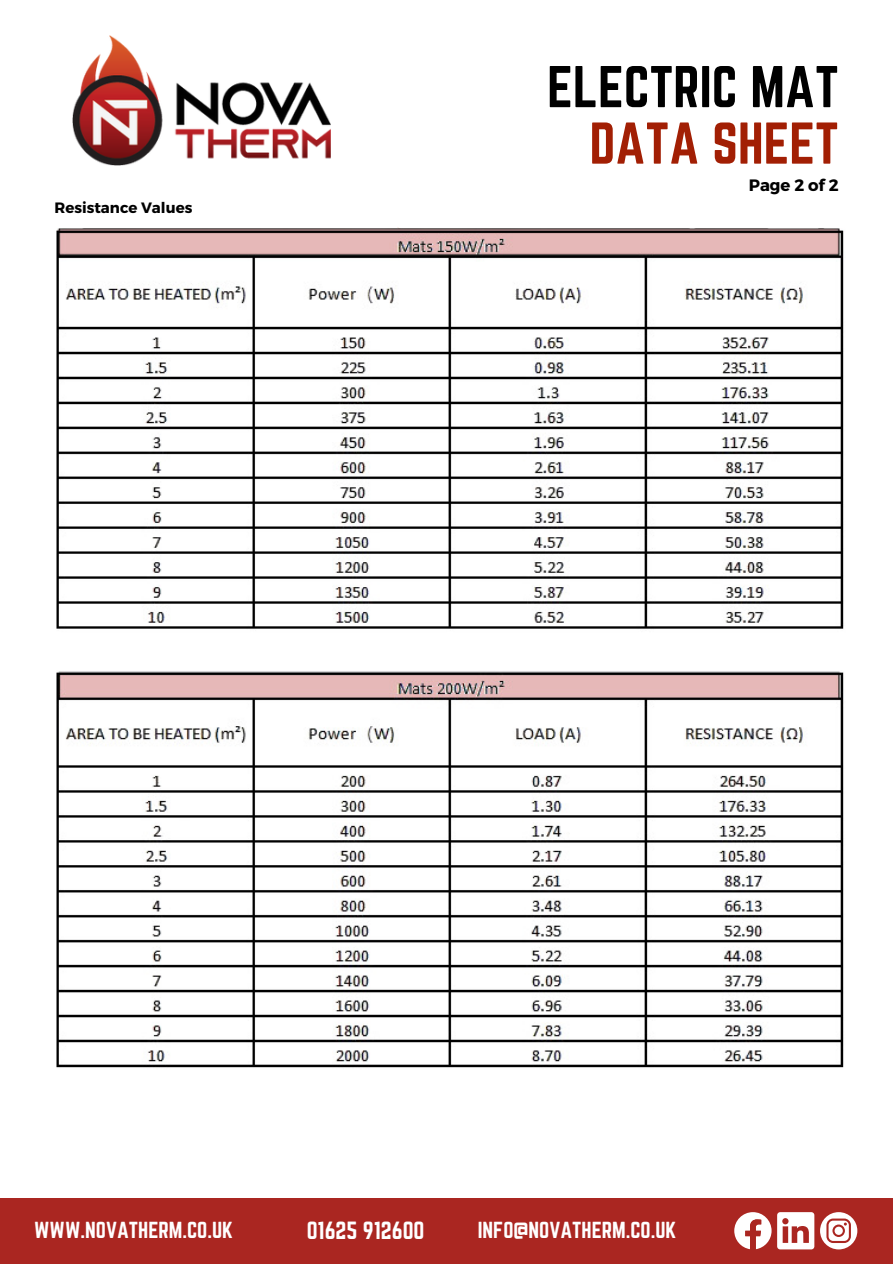
<style>
.page{position:relative;width:893px;height:1264px;background:#fff}
.page>*{position:absolute;margin:0;border:0;box-sizing:border-box;transform-origin:0 0}
.t1{font:51.45px "Norwester";color:#000}
.t2{font:51.45px "Norwester";color:#a21f04}
.t3{font:21.75px "Norwester";color:#fff}
.t4{font:20.25px "Norwester";color:#fff}
.t5{font:700 16.5px "Montserrat";color:#000}
.t6{font:700 15px "Montserrat";color:#000}
</style>
<div class="page">
<img style="left:73px;top:36px;width:257px;height:129px">
<div style="left:0;top:1198px;width:892px;height:65px;background:#aa2621"></div>
<svg style="left:734px;top:1212px;width:37px;height:37px"></svg>
<svg style="left:777px;top:1212px;width:37px;height:37px"></svg>
<svg style="left:820px;top:1212px;width:37px;height:37px"></svg>
<img style="left:56px;top:227px;width:788px;height:841px">
<p class="t6" style="left:54px;top:198px;width:139px">Resistance Values</p>
<p class="t1" style="left:547px;top:56px;width:293px">ELECTRIC MAT</p>
<p class="t2" style="left:589px;top:112px;width:250px">DATA SHEET</p>
<p class="t5" style="left:748px;top:174px;width:91px">Page 2 of 2</p>
<p class="t4" style="left:34px;top:1217px;width:200px">WWW.NOVATHERM.CO.UK</p>
<p class="t3" style="left:307px;top:1216px;width:119px">01625 912600</p>
<p class="t4" style="left:477px;top:1217px;width:200px">INFO@NOVATHERM.CO.UK</p>
</div>
